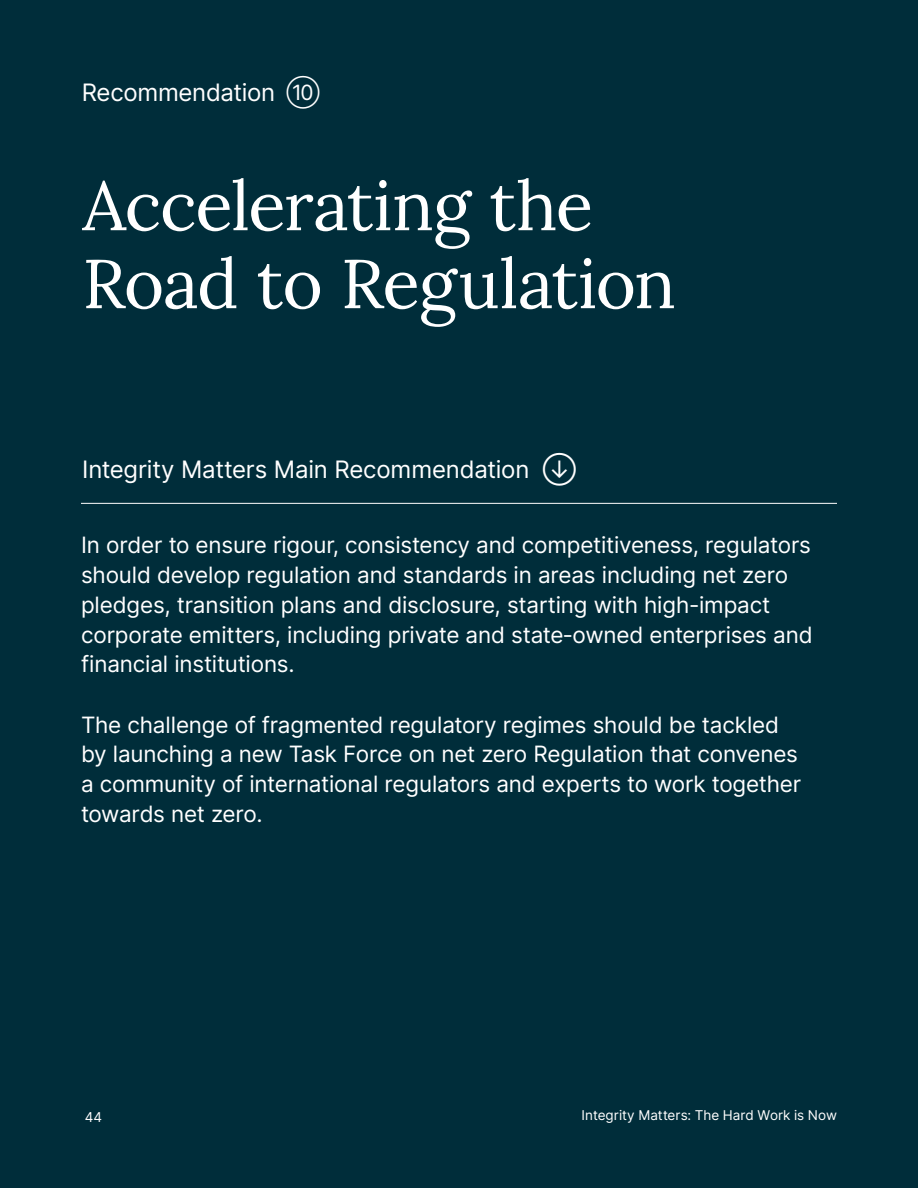
<style>
.page{position:relative;width:918px;height:1188px;background:#002d3a}
.page>*{position:absolute;margin:0;border:0;box-sizing:border-box;transform-origin:0 0}
.t1{font:69px/78px "Lora";letter-spacing:-.02em;color:#fff}
.t2{font:24px "Inter";letter-spacing:-.01em;color:#fff}
.t3{font:22.5px/30px "Inter";letter-spacing:-.005em;color:#fff}
.t4{font:21px "Inter";color:#fff}
.t5{font:13.5px "Inter";letter-spacing:.005em;color:#fff}
</style>
<div class="page">
<hr style="left:81px;top:503px;width:756px;height:1px;background:#fff">
<p class="t2" style="left:82px;top:75px;width:240px">Recommendation ◯</p>
<p class="t4" style="left:292px;top:77px;width:23px">10</p>
<h1 class="t1" style="left:82px;top:162px;width:595px">Accelerating the<br>Road to Regulation</h1>
<p class="t2" style="left:82px;top:452px;width:449px">Integrity Matters Main Recommendation</p>
<p class="t3" style="left:81px;top:529px;width:733px">In order to ensure rigour, consistency and competitiveness, regulators should develop regulation and standards in areas including net zero pledges, transition plans and disclosure, starting with high-impact corporate emitters, including private and state‐owned enterprises and financial institutions.</p>
<p class="t3" style="left:81px;top:709px;width:722px">The challenge of fragmented regulatory regimes should be tackled by launching a new Task Force on net zero Regulation that convenes a community of international regulators and experts to work together towards net zero.</p>
<p class="t5" style="left:85px;top:1108px;width:19px">44</p>
<p class="t5" style="left:582px;top:1105px;width:257px">Integrity Matters: The Hard Work is Now</p>
</div>
